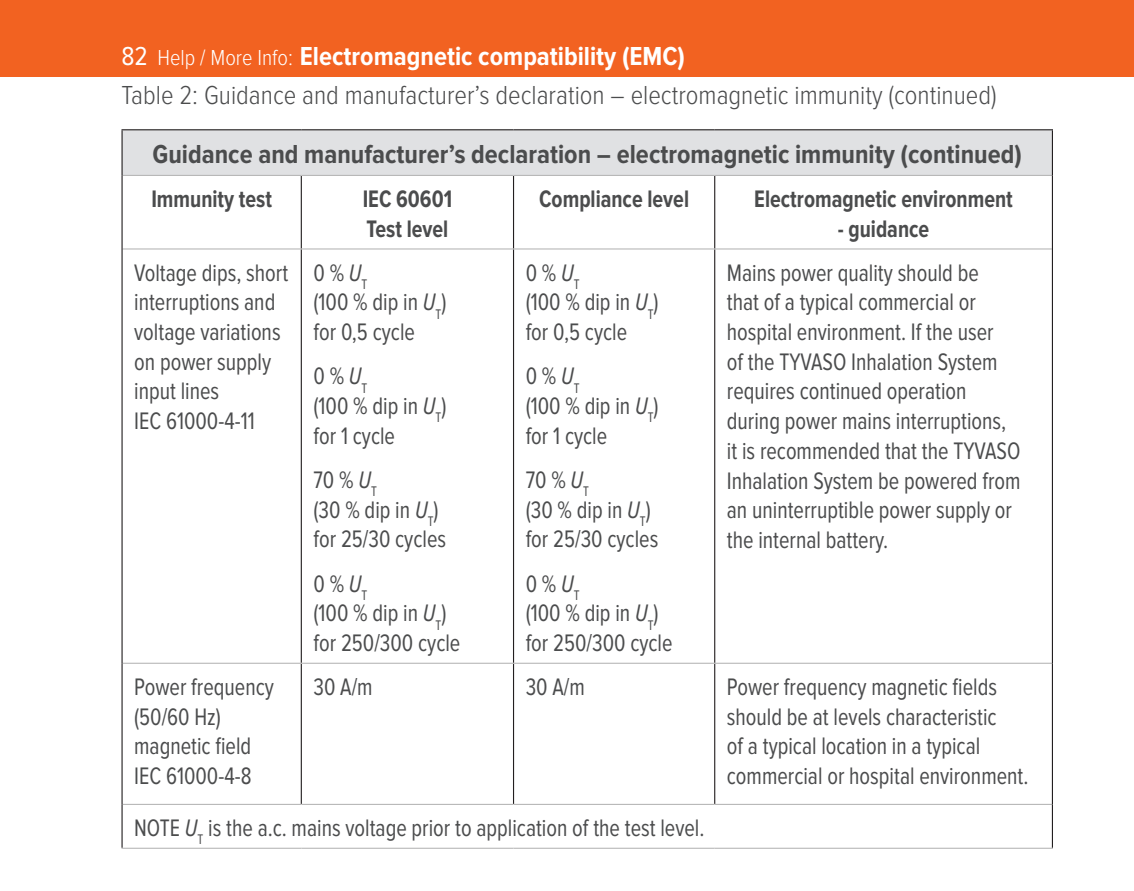
<style>
.page{position:relative;width:1134px;height:891px;background:#fff}
.page>*{position:absolute;margin:0;border:0;box-sizing:border-box;transform-origin:0 0}
.t1{font:300 27px/39.1px "Proxima Nova Cond";color:#4b4c4d}
.Body{font:700 27px "Proxima Nova Cond";color:#4b4c4d}
.Paragraph_Style_1{font:24.75px/29.7px "Proxima Nova Cond";color:#4b4c4d;scale:.9 1}
.Paragraph_Style_1-2{font:700 24.75px "Proxima Nova Cond";color:#4b4c4d;scale:.9 1}
.s1{font-weight:400;color:#fff}
.s2{font-size:22.5px;color:#fff}
.s3{font-weight:700;color:#fff}
.s4{font-style:italic}
</style>
<div class="page">
<div style="left:0;top:0;width:1134px;height:77px;background:#f26221"></div>
<div style="left:122px;top:130px;width:930px;height:45px;background:#e0e1e3"></div>
<hr style="left:123px;top:175px;width:178px;height:1px;background:#b8b8b8">
<hr style="left:301px;top:175px;width:213px;height:1px;background:#b8b8b8">
<hr style="left:514px;top:175px;width:201px;height:1px;background:#b8b8b8">
<hr style="left:715px;top:175px;width:337px;height:1px;background:#b8b8b8">
<hr style="left:123px;top:248px;width:178px;height:2px;background:#b8b8b8">
<hr style="left:301px;top:248px;width:213px;height:2px;background:#b8b8b8">
<hr style="left:514px;top:248px;width:201px;height:2px;background:#b8b8b8">
<hr style="left:715px;top:248px;width:337px;height:2px;background:#b8b8b8">
<hr style="left:123px;top:663px;width:178px;height:1px;background:#b8b8b8">
<hr style="left:301px;top:663px;width:213px;height:1px;background:#b8b8b8">
<hr style="left:514px;top:663px;width:201px;height:1px;background:#b8b8b8">
<hr style="left:715px;top:663px;width:337px;height:1px;background:#b8b8b8">
<hr style="left:123px;top:804px;width:178px;height:1px;background:#b8b8b8">
<hr style="left:301px;top:804px;width:213px;height:1px;background:#b8b8b8">
<hr style="left:514px;top:804px;width:201px;height:1px;background:#b8b8b8">
<hr style="left:715px;top:804px;width:337px;height:1px;background:#b8b8b8">
<hr style="left:122px;top:848px;width:179px;height:1px;background:#b8b8b8">
<hr style="left:301px;top:848px;width:213px;height:1px;background:#b8b8b8">
<hr style="left:514px;top:848px;width:201px;height:1px;background:#b8b8b8">
<hr style="left:715px;top:848px;width:338px;height:1px;background:#b8b8b8">
<hr style="left:301px;top:176px;width:1px;height:72px;background:#231f20">
<hr style="left:513px;top:176px;width:1px;height:72px;background:#231f20">
<hr style="left:714px;top:176px;width:1px;height:72px;background:#231f20">
<hr style="left:301px;top:250px;width:1px;height:413px;background:#231f20">
<hr style="left:513px;top:250px;width:1px;height:413px;background:#231f20">
<hr style="left:714px;top:250px;width:1px;height:413px;background:#231f20">
<hr style="left:301px;top:664px;width:1px;height:140px;background:#231f20">
<hr style="left:513px;top:664px;width:1px;height:140px;background:#231f20">
<hr style="left:714px;top:664px;width:1px;height:140px;background:#231f20">
<hr style="left:122px;top:129px;width:179px;height:1px;background:#231f20">
<hr style="left:122px;top:130px;width:1px;height:45px;background:#231f20">
<hr style="left:301px;top:129px;width:213px;height:1px;background:#231f20">
<hr style="left:514px;top:129px;width:201px;height:1px;background:#231f20">
<hr style="left:715px;top:129px;width:338px;height:1px;background:#231f20">
<hr style="left:1052px;top:130px;width:1px;height:45px;background:#231f20">
<hr style="left:122px;top:175px;width:1px;height:74px;background:#231f20">
<hr style="left:1052px;top:175px;width:1px;height:74px;background:#231f20">
<hr style="left:122px;top:249px;width:1px;height:414px;background:#231f20">
<hr style="left:1052px;top:249px;width:1px;height:414px;background:#231f20">
<hr style="left:122px;top:663px;width:1px;height:141px;background:#231f20">
<hr style="left:1052px;top:663px;width:1px;height:141px;background:#231f20">
<hr style="left:122px;top:804px;width:1px;height:44px;background:#231f20">
<hr style="left:1052px;top:804px;width:1px;height:44px;background:#231f20">
<p class="t1" style="left:122px;top:37px;width:877px"><span class="s1">82</span> <span class="s2">Help / More Info:</span> <span class="s3">Electromagnetic compatibility (EMC)<br></span>Table 2: Guidance and manufacturer’s declaration – electromagnetic immunity (continued)</p>
<p class="Body" style="left:153px;top:142px;width:871px">Guidance and manufacturer’s declaration – electromagnetic immunity (continued)</p>
<p class="Paragraph_Style_1-2" style="left:151px;top:188px;width:136px">Immunity test</p>
<p class="Paragraph_Style_1-2" style="left:363px;top:188px;width:101px">IEC 60601</p>
<p class="Paragraph_Style_1-2" style="left:367px;top:217px;width:92px">Test level</p>
<p class="Paragraph_Style_1-2" style="left:539px;top:188px;width:168px">Compliance level</p>
<p class="Paragraph_Style_1-2" style="left:754px;top:188px;width:289px">Electromagnetic environment</p>
<p class="Paragraph_Style_1-2" style="left:838px;top:217px;width:103px">- guidance</p>
<p class="Paragraph_Style_1" style="left:134px;top:259px;width:173px">Voltage dips, short interruptions and voltage variations on power supply input lines</p>
<p class="Paragraph_Style_1" style="left:134px;top:407px;width:135px">IEC 61000-4-11</p>
<p class="Paragraph_Style_1" style="left:313px;top:259px;width:149px">0 % <span class="s4">U</span><sub>T<br></sub>(100 % dip in <span class="s4">U</span><sub>T</sub>) for 0,5 cycle</p>
<p class="Paragraph_Style_1" style="left:313px;top:362px;width:149px">0 % <span class="s4">U</span><sub>T<br></sub>(100 % dip in <span class="s4">U</span><sub>T</sub>) for 1 cycle</p>
<p class="Paragraph_Style_1" style="left:313px;top:466px;width:149px">70 % <span class="s4">U</span><sub>T<br></sub>(30 % dip in <span class="s4">U</span><sub>T</sub>) for 25/30 cycles</p>
<p class="Paragraph_Style_1" style="left:313px;top:570px;width:165px">0 % <span class="s4">U</span><sub>T<br></sub>(100 % dip in <span class="s4">U</span><sub>T</sub>) for 250/300 cycle</p>
<p class="Paragraph_Style_1" style="left:526px;top:259px;width:149px">0 % <span class="s4">U</span><sub>T<br></sub>(100 % dip in <span class="s4">U</span><sub>T</sub>) for 0,5 cycle</p>
<p class="Paragraph_Style_1" style="left:526px;top:362px;width:149px">0 % <span class="s4">U</span><sub>T<br></sub>(100 % dip in <span class="s4">U</span><sub>T</sub>) for 1 cycle</p>
<p class="Paragraph_Style_1" style="left:526px;top:466px;width:149px">70 % <span class="s4">U</span><sub>T<br></sub>(30 % dip in <span class="s4">U</span><sub>T</sub>) for 25/30 cycles</p>
<p class="Paragraph_Style_1" style="left:526px;top:570px;width:165px">0 % <span class="s4">U</span><sub>T<br></sub>(100 % dip in <span class="s4">U</span><sub>T</sub>) for 250/300 cycle</p>
<p class="Paragraph_Style_1" style="left:727px;top:259px;width:328px">Mains power quality should be<br>that of a typical commercial or hospital environment. If the user<br>of the TYVASO Inhalation System requires continued operation during power mains interruptions, it is recommended that the TYVASO<br>Inhalation System be powered from an uninterruptible power supply or the internal battery.</p>
<p class="Paragraph_Style_1" style="left:313px;top:673px;width:67px">30 A/m</p>
<p class="Paragraph_Style_1" style="left:526px;top:673px;width:67px">30 A/m</p>
<p class="Paragraph_Style_1" style="left:727px;top:673px;width:337px">Power frequency magnetic fields should be at levels characteristic<br>of a typical location in a typical commercial or hospital environment.</p>
<p class="Paragraph_Style_1" style="left:134px;top:814px;width:635px">NOTE <span class="s4">U</span><sub>T</sub> is the a.c. mains voltage prior to application of the test level.</p>
<p class="Paragraph_Style_1" style="left:134px;top:673px;width:157px">Power frequency</p>
<p class="Paragraph_Style_1" style="left:134px;top:703px;width:98px">(50/60 Hz)</p>
<p class="Paragraph_Style_1" style="left:134px;top:732px;width:132px">magnetic field</p>
<p class="Paragraph_Style_1" style="left:134px;top:762px;width:132px">IEC 61000-4-8</p>
</div>
